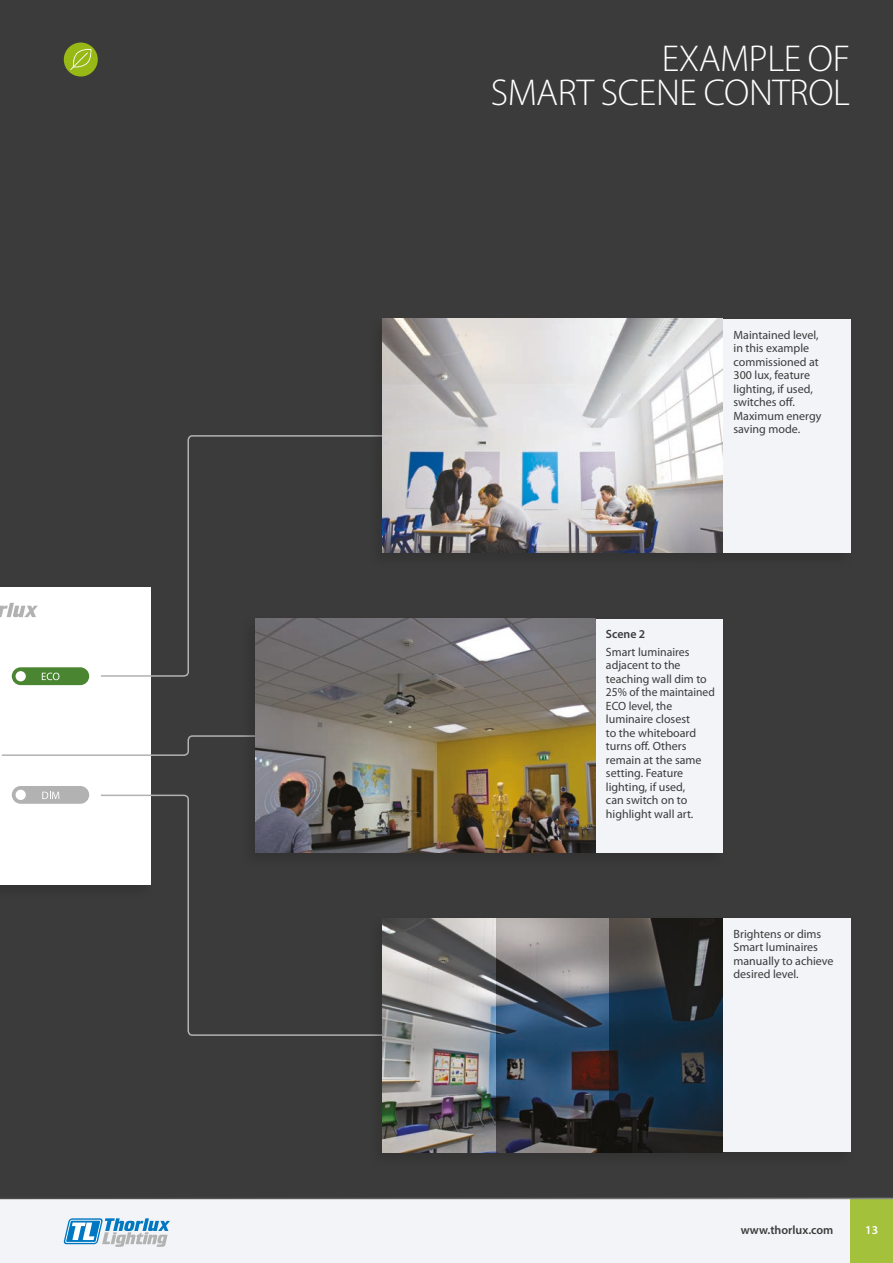
<style>
.page{position:relative;width:893px;height:1263px;background:#fff}
.page>*{position:absolute;margin:0;border:0;box-sizing:border-box;transform-origin:0 0}
.t1{font:300 37.5px/34.5px "Myriad Pro";letter-spacing:-.01em;color:#fff;text-align:right}
.t2{font:12px/13.5px "Myriad Pro";color:#3a3b3a}
.t3{font:600 12px "Myriad Pro";color:#3a3b3a}
.t4{font:600 12px "Myriad Pro";color:#fff}
</style>
<div class="page">
<div style="left:0;top:1199px;width:893px;height:64px;background:#f2f4f8"></div>
<svg style="left:64px;top:1218px;width:106px;height:29px"></svg>
<div style="left:850px;top:1199px;width:43px;height:64px;background:#a3c13b"></div>
<div style="left:0;top:0;width:893px;height:1199px;background:#3a3b3a"></div>
<div style="left:0;top:584px;width:154px;height:316px;background:#1d1d1b;opacity:.25"></div>
<div style="left:0;top:587px;width:150px;height:297px;background:#fff"></div>
<div style="left:12px;top:667px;width:77px;height:18px;background:#4a8531;border-radius:9px"></div>
<div style="left:12px;top:786px;width:77px;height:18px;background:#b2b2b2;border-radius:9px"></div>
<div style="left:16px;top:790px;width:10px;height:10px;background:#fff;border-radius:50%"></div>
<div style="left:16px;top:671px;width:10px;height:10px;background:#fff;border-radius:50%"></div>
<svg style="left:42px;top:792px;width:17px;height:7px"></svg>
<svg style="left:42px;top:673px;width:17px;height:7px"></svg>
<svg style="left:0;top:603px;width:38px;height:14px"></svg>
<div style="left:99px;top:434px;width:737px;height:243px;background:#3a3b3a"></div>
<div style="left:99px;top:794px;width:737px;height:243px;background:#3a3b3a"></div>
<svg style="left:1px;top:734px;width:240px;height:23px"></svg>
<div style="left:368px;top:316px;width:486px;height:253px;background:#1d1d1b;opacity:.25"></div>
<div style="left:702px;top:319px;width:148px;height:234px;background:#f2f4f8"></div>
<img style="left:383px;top:319px;width:340px;height:234px">
<div style="left:241px;top:615px;width:486px;height:253px;background:#373837"></div>
<div style="left:574px;top:618px;width:149px;height:234px;background:#f2f4f8"></div>
<img style="left:255px;top:618px;width:340px;height:234px">
<div style="left:368px;top:915px;width:486px;height:253px;background:#1d1d1b;opacity:.25"></div>
<div style="left:702px;top:918px;width:148px;height:234px;background:#f2f4f8"></div>
<img style="left:383px;top:918px;width:113px;height:234px">
<img style="left:496px;top:918px;width:113px;height:234px">
<img style="left:609px;top:918px;width:114px;height:234px">
<div style="left:64px;top:43px;width:34px;height:34px;background:#98b816;border-radius:50%"></div>
<svg style="left:70px;top:49px;width:22px;height:21px"></svg>
<h1 class="t1" style="left:491px;top:41px;width:361px">EXAMPLE OF<br>SMART SCENE CONTROL</h1>
<p class="t2" style="left:733px;top:328px;width:89px">Maintained level, in this example commissioned at<br>300 lux, feature lighting, if used, switches off.<br>Maximum energy saving mode.</p>
<p class="t3" style="left:606px;top:626px;width:41px">Scene 2</p>
<p class="t2" style="left:606px;top:645px;width:110px">Smart luminaires adjacent to the teaching wall dim to<br>25% of the maintained<br>ECO level, the luminaire closest<br>to the whiteboard turns off. Others remain at the same setting. Feature lighting, if used,<br>can switch on to highlight wall art.</p>
<p class="t2" style="left:733px;top:927px;width:102px">Brightens or dims<br>Smart luminaires manually to achieve desired level.</p>
<p class="t3" style="left:741px;top:1222px;width:94px">www.thorlux.com</p>
<p class="t4" style="left:865px;top:1222px;width:14px">13</p>
</div>
